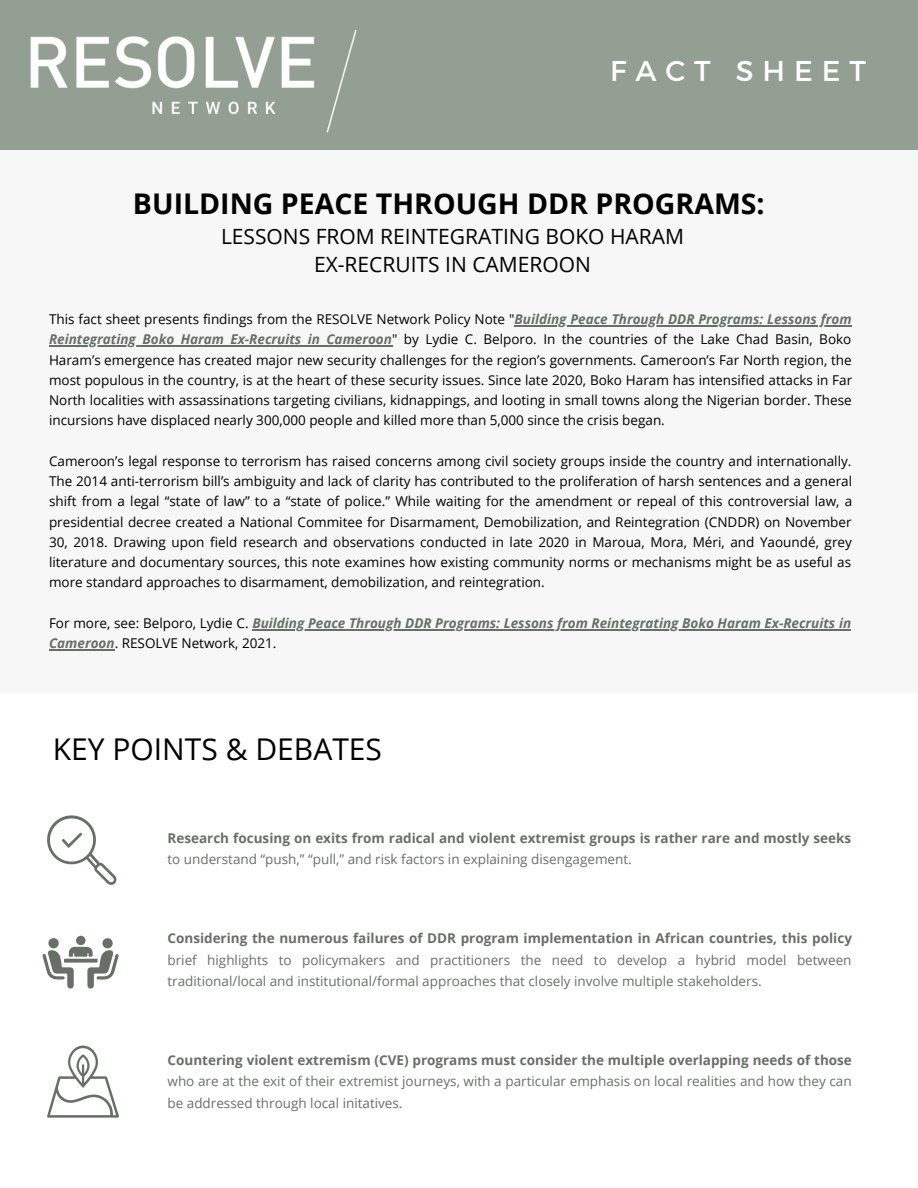
<style>
.page{position:relative;width:918px;height:1188px;background:#fff}
.page>*{position:absolute;margin:0;border:0;box-sizing:border-box;transform-origin:0 0}
.t1{font:30px "Open Sans";color:#000}
.t2{font:28.65px "Montserrat";letter-spacing:.31em;color:#fff}
.t3{font:700 28.5px "Open Sans";color:#000}
.t4{font:21px "Open Sans";color:#000}
.t5{font:13.5px/20.2px "Open Sans";color:#000;text-align:justify}
.t6{font:13.5px/21.3px "Open Sans";color:#676f67;text-align:justify}
.t7{font:700 13.5px/21.3px "Open Sans";color:#676f67}
.t8{font:italic 700 13.5px/20.2px "Open Sans";color:#676f67}
.s1{font-weight:700;font-style:italic;color:#676f67}
.s2{font-weight:400;font-style:normal;color:#000}
.s3{font-weight:400}
.s4{font-weight:700}
</style>
<div class="page">
<div style="left:0;top:149px;width:918px;height:544px;background:#f7f7f7"></div>
<div style="left:0;top:0;width:918px;height:149px;background:#949f94"></div>
<img style="left:30px;top:30px;width:327px;height:103px">
<svg style="left:47px;top:815px;width:70px;height:70px"></svg>
<svg style="left:42px;top:947px;width:77px;height:42px"></svg>
<div style="left:102px;top:938px;width:11px;height:10px;background:#676f67;border-radius:50%"></div>
<div style="left:48px;top:938px;width:11px;height:10px;background:#676f67;border-radius:50%"></div>
<div style="left:76px;top:936px;width:10px;height:9px;background:#676f67;border-radius:50%"></div>
<svg style="left:47px;top:1045px;width:72px;height:73px"></svg>
<hr style="left:515px;top:325px;width:337px;height:1px;background:#676f67">
<hr style="left:49px;top:345px;width:343px;height:2px;background:#676f67">
<hr style="left:252px;top:629px;width:599px;height:1px;background:#676f67">
<hr style="left:49px;top:649px;width:66px;height:1px;background:#676f67">
<p class="t2" style="left:610px;top:52px;width:257px">FACT SHEET</p>
<p class="t3" style="left:133px;top:183px;width:633px">BUILDING PEACE THROUGH DDR PROGRAMS:</p>
<p class="t4" style="left:221px;top:221px;width:465px">LESSONS FROM REINTEGRATING BOKO HARAM</p>
<p class="t4" style="left:314px;top:250px;width:278px">EX-RECRUITS IN CAMEROON</p>
<p class="t5" style="left:49px;top:309px;width:805px">This fact sheet presents findings from the RESOLVE Network Policy Note "<span class="s1">Building Peace Through DDR Programs: Lessons from Reintegrating Boko Haram Ex-Recruits in Cameroon</span>" by Lydie C. Belporo. In the countries of the Lake Chad Basin, Boko Haram’s emergence has created major new security challenges for the region’s governments. Cameroon’s Far North region, the most populous in the country, is at the heart of these security issues. Since late 2020, Boko Haram has intensified attacks in Far North localities with assassinations targeting civilians, kidnappings, and looting in small towns along the Nigerian border. These incursions have displaced nearly 300,000 people and killed more than 5,000 since the crisis began.</p>
<p class="t5" style="left:49px;top:450px;width:805px">Cameroon’s legal response to terrorism has raised concerns among civil society groups inside the country and internationally.<br>The 2014 anti-terrorism bill’s ambiguity and lack of clarity has contributed to the proliferation of harsh sentences and a general shift from a legal “state of law” to a “state of police.” While waiting for the amendment or repeal of this controversial law, a presidential decree created a National Commitee for Disarmament, Demobilization, and Reintegration (CNDDR) on November 30, 2018. Drawing upon field research and observations conducted in late 2020 in Maroua, Mora, Méri, and Yaoundé, grey literature and documentary sources, this note examines how existing community norms or mechanisms might be as useful as more standard approaches to disarmament, demobilization, and reintegration.</p>
<p class="t8" style="left:49px;top:612px;width:804px"><span class="s2">For more, see: Belporo, Lydie C.</span> Building Peace Through DDR Programs: Lessons from Reintegrating Boko Haram Ex-Recruits in<br>Cameroon<span class="s2">. RESOLVE Network, 2021.</span></p>
<p class="t1" style="left:53px;top:728px;width:331px">KEY POINTS &amp; DEBATES</p>
<p class="t7" style="left:168px;top:827px;width:685px">Research focusing on exits from radical and violent extremist groups is rather rare and mostly seeks <span class="s3">to understand “push,” “pull,” and risk factors in explaining disengagement.</span></p>
<p class="t6" style="left:168px;top:927px;width:686px"><span class="s4">Considering the numerous failures of DDR program implementation in African countries, this policy </span>brief highlights to policymakers and practitioners the need to develop a hybrid model between traditional/local and institutional/formal approaches that closely involve multiple stakeholders.</p>
<p class="t6" style="left:168px;top:1049px;width:686px"><span class="s4">Countering violent extremism (CVE) programs must consider the multiple overlapping needs of those </span>who are at the exit of their extremist journeys, with a particular emphasis on local realities and how they can be addressed through local initatives.</p>
</div>
